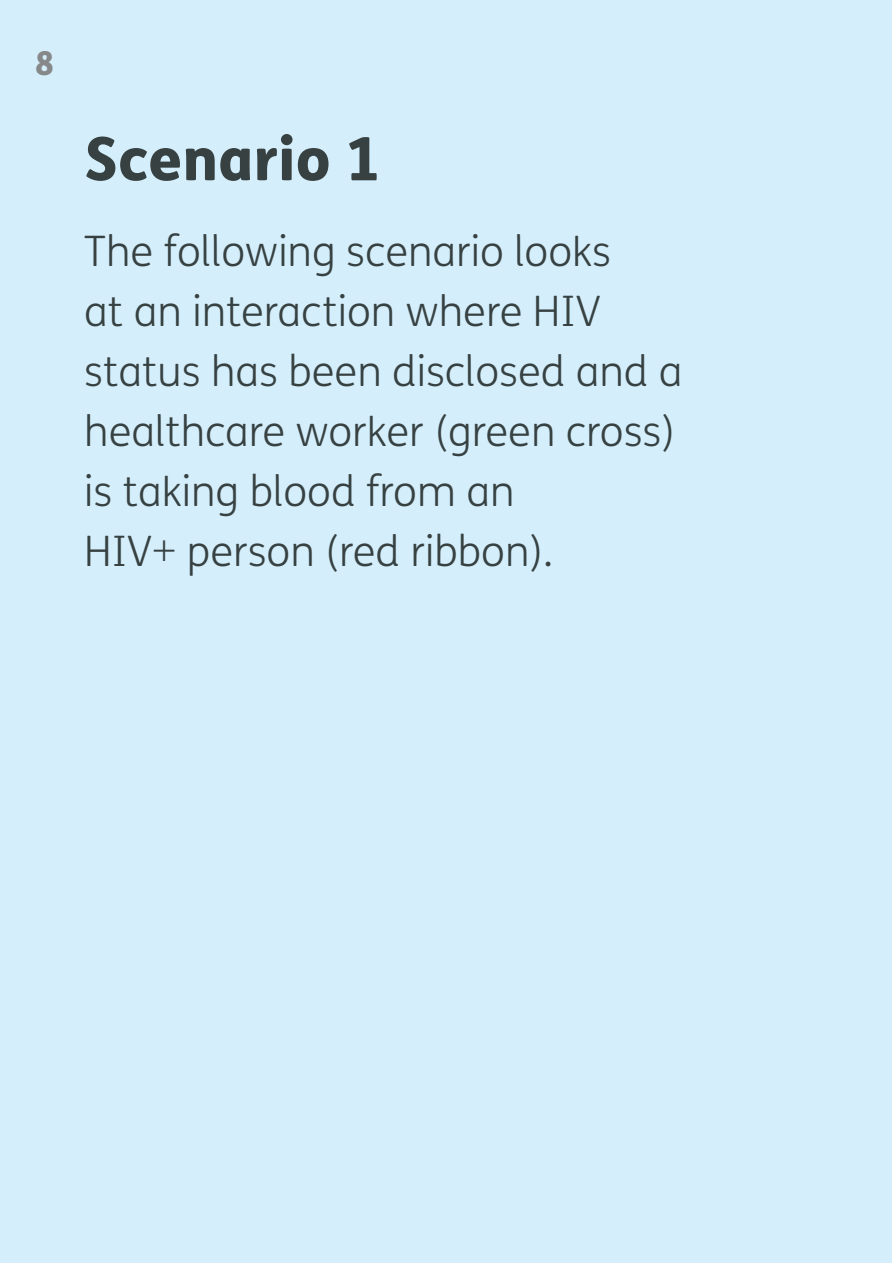
<style>
.page{position:relative;width:892px;height:1263px;background:#fff}
.page>*{position:absolute;margin:0;border:0;box-sizing:border-box;transform-origin:0 0}
.t1{font:800 60px "FS Me";color:#374142}
.t2{font:300 42px/60px "FS Me";color:#374142}
.t3{font:800 33px "FS Me";color:#87888a}
</style>
<div class="page">
<div style="left:0;top:0;width:891px;height:1263px;background:#d4effb"></div>
<p class="t3" style="left:35px;top:43px;width:21px">8</p>
<h1 class="t1" style="left:84px;top:121px;width:298px">Scenario 1</h1>
<p class="t2" style="left:84px;top:222px;width:599px">The following scenario looks<br>at an interaction where HIV status has been disclosed and a healthcare worker (green cross) is taking blood from an<br>HIV+ person (red ribbon).</p>
</div>
